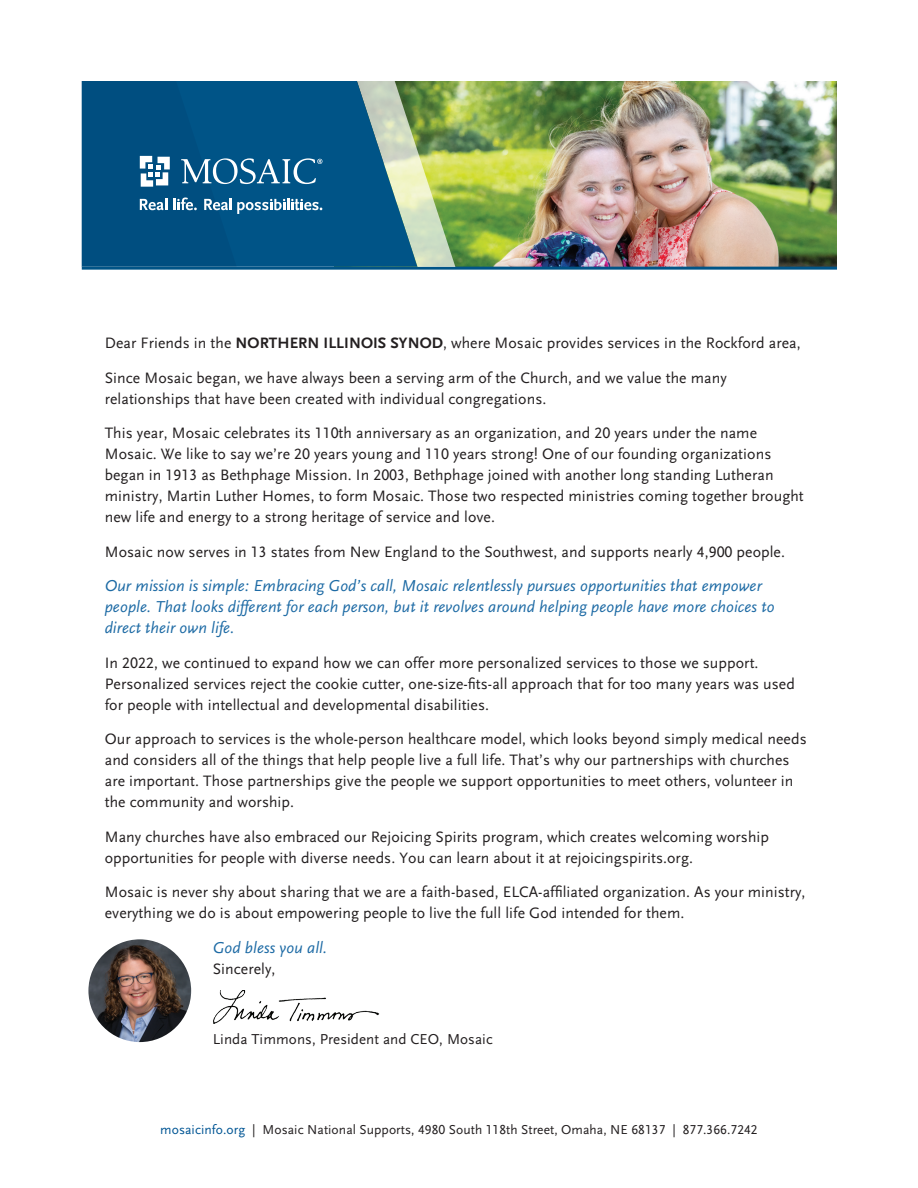
<style>
.page{position:relative;width:918px;height:1188px;background:#fff}
.page>*{position:absolute;margin:0;border:0;box-sizing:border-box;transform-origin:0 0}
.t1{font:italic 16.5px/21px "Scala Sans LF";letter-spacing:.005em;color:#1e6ba5}
.t2{font:15.75px/21px "Scala Sans LF";letter-spacing:.005em;color:#231f20}
.t3{font:15px "Scala Sans LF";letter-spacing:.005em;color:#231f20}
.t4{font:13.5px "Scala Sans LF";letter-spacing:.005em;color:#231f20}
.s1{font-weight:700}
.s2{color:#005594}
</style>
<div class="page">
<img style="left:494px;top:81px;width:343px;height:186px">
<img style="left:213px;top:990px;width:166px;height:34px">
<img style="left:88px;top:939px;width:103px;height:103px;border-radius:51px">
<hr style="left:82px;top:267px;width:755px;height:3px;background:#005487">
<img style="left:417px;top:81px;width:77px;height:186px">
<svg style="left:322px;top:81px;width:95px;height:186px;background:#3d7a93"></svg>
<svg style="left:82px;top:81px;width:240px;height:186px;background:#0e5a8a"></svg>
<p class="t2" style="left:105px;top:326px;width:698px;line-height:34.5px">Dear Friends in the <span class="s1">NORTHERN ILLINOIS SYNOD</span>, where Mosaic provides services in the Rockford area,<br>Since Mosaic began, we have always been a serving arm of the Church, and we value the many</p>
<p class="t2" style="left:105px;top:382px;width:654px;line-height:34.5px">relationships that have been created with individual congregations.<br>This year, Mosaic celebrates its 110th anniversary as an organization, and 20 years under the name</p>
<p class="t2" style="left:105px;top:444px;width:701px">Mosaic. We like to say we’re 20 years young and 110 years strong! One of our founding organizations began in 1913 as Bethphage Mission. In 2003, Bethphage joined with another long standing Lutheran ministry, Martin Luther Homes, to form Mosaic. Those two respected ministries coming together brought new life and energy to a strong heritage of service and love.</p>
<p class="t2" style="left:105px;top:541px;width:682px">Mosaic now serves in 13 states from New England to the Southwest, and supports nearly 4,900 people.</p>
<p class="t1" style="left:105px;top:576px;width:671px">Our mission is simple: Embracing God’s call, Mosaic relentlessly pursues opportunities that empower people. That looks different for each person, but it revolves around helping people have more choices to direct their own life.</p>
<p class="t2" style="left:105px;top:652px;width:692px">In 2022, we continued to expand how we can offer more personalized services to those we support.<br>Personalized services reject the cookie cutter, one-size-fits-all approach that for too many years was used for people with intellectual and developmental disabilities.</p>
<p class="t2" style="left:105px;top:729px;width:703px">Our approach to services is the whole-person healthcare model, which looks beyond simply medical needs and considers all of the things that help people live a full life. That’s why our partnerships with churches are important. Those partnerships give the people we support opportunities to meet others, volunteer in the community and worship.</p>
<p class="t2" style="left:105px;top:826px;width:666px">Many churches have also embraced our Rejoicing Spirits program, which creates welcoming worship opportunities for people with diverse needs. You can learn about it at rejoicingspirits.org.</p>
<p class="t2" style="left:105px;top:882px;width:702px">Mosaic is never shy about sharing that we are a faith-based, ELCA-affiliated organization. As your ministry, everything we do is about empowering people to live the full life God intended for them.</p>
<p class="t1" style="left:213px;top:937px;width:116px">God bless you all.</p>
<p class="t2" style="left:213px;top:958px;width:64px">Sincerely,</p>
<p class="t3" style="left:213px;top:1031px;width:281px">Linda Timmons, President and CEO, Mosaic</p>
<p class="t4" style="left:160px;top:1122px;width:599px"><span class="s2">mosaicinfo.org</span> | Mosaic National Supports, 4980 South 118th Street, Omaha, NE 68137 | 877.366.7242</p>
</div>
